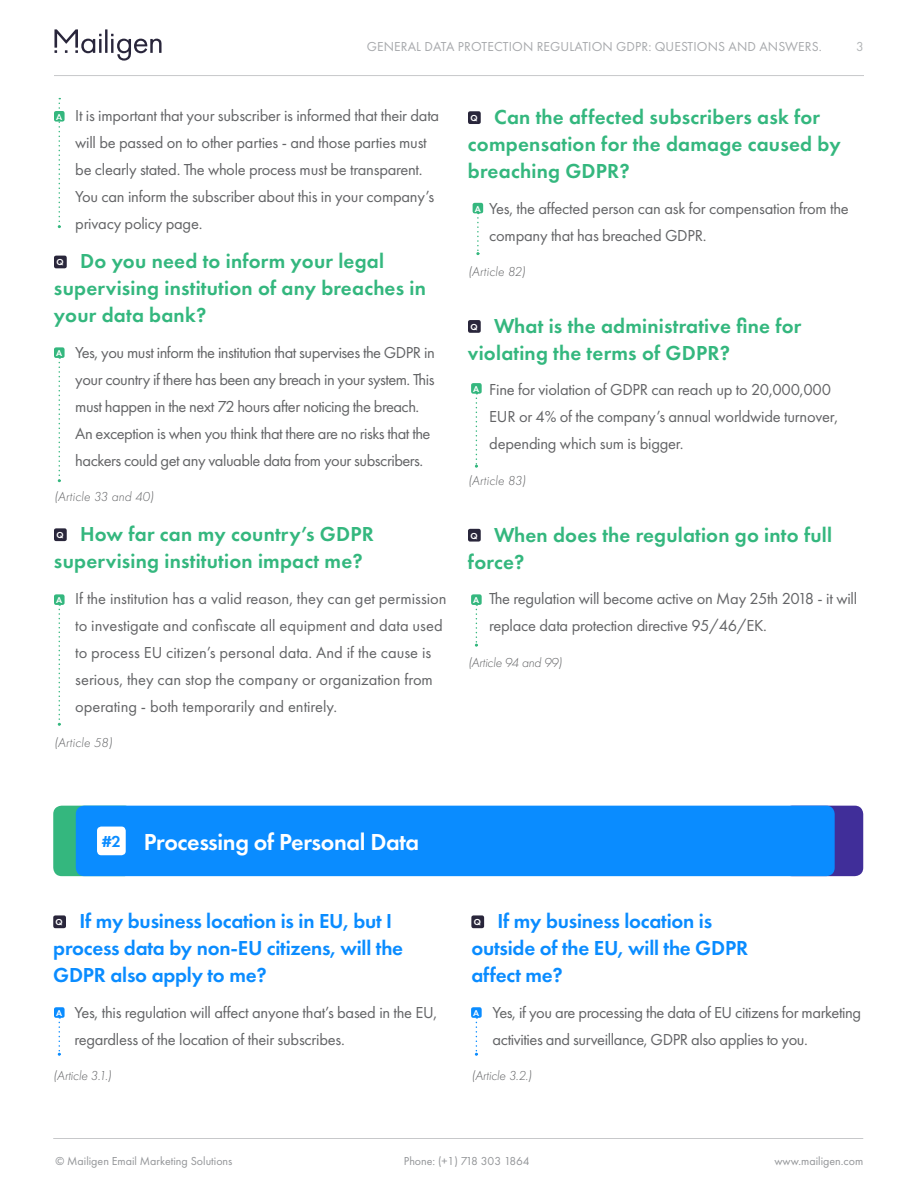
<style>
.page{position:relative;width:918px;height:1188px;background:#fff}
.page>*{position:absolute;margin:0;border:0;box-sizing:border-box;transform-origin:0 0}
.t1{font:600 24px "Futura PT";letter-spacing:-.015em;color:#fff}
.t2{font:600 21px/27px "Futura PT";letter-spacing:.01em;color:#34b77e}
.t3{font:600 21px/27px "Futura PT";letter-spacing:-.01em;color:#0a8cff}
.t4{font:16.5px/27px "Futura PT";letter-spacing:-.015em;color:#636466}
.t5{font:13.5px "Futura PT";letter-spacing:.01em;color:#a7a9ac}
.t6{font:italic 300 13.5px "Futura PT";letter-spacing:.01em;color:#636466}
.t7{font:italic 300 13.5px "Futura PT";letter-spacing:-.01em;color:#636466}
.t8{font:italic 300 13.5px "Futura PT";letter-spacing:-.015em;color:#636466}
.t9{font:13.5px "Futura PT";color:#b1b4b6}
.t10{font:12px "Futura PT";color:#939598}
.t11{font:600 9px "Futura PT";color:#fff}
.s1{font-size:16.5px;color:#0a8cff}
</style>
<div class="page">
<hr style="left:54px;top:75px;width:810px;height:1px;background:#c7c8ca">
<hr style="left:53px;top:1138px;width:810px;height:1px;background:#c7c8ca">
<hr style="left:105px;top:29px;width:3px;height:24px;background:#29263b">
<svg style="left:111px;top:34px;width:51px;height:27px"></svg>
<svg style="left:54px;top:29px;width:48px;height:24px"></svg>
<div style="left:54px;top:256px;width:13px;height:12px;background:#29263b;border-radius:2px"></div>
<div style="left:54px;top:528px;width:13px;height:13px;background:#29263b;border-radius:2px"></div>
<div style="left:468px;top:111px;width:13px;height:13px;background:#29263b;border-radius:2px"></div>
<div style="left:468px;top:320px;width:13px;height:13px;background:#29263b;border-radius:2px"></div>
<div style="left:468px;top:529px;width:13px;height:13px;background:#29263b;border-radius:2px"></div>
<div style="left:53px;top:915px;width:13px;height:13px;background:#29263b;border-radius:2px"></div>
<div style="left:471px;top:915px;width:13px;height:13px;background:#29263b;border-radius:2px"></div>
<div style="left:784px;top:806px;width:79px;height:70px;background:#402e99;border-radius:9px"></div>
<div style="left:53px;top:806px;width:80px;height:70px;background:#34b77e;border-radius:9px"></div>
<div style="left:76px;top:806px;width:759px;height:70px;background:#0a8cff;border-radius:9px"></div>
<div style="left:97px;top:827px;width:29px;height:28px;background:#fff;border-radius:4px"></div>
<div style="left:473px;top:203px;width:10px;height:10px;background:#34b77e;border-radius:2px"></div>
<div style="left:54px;top:347px;width:11px;height:11px;background:#34b77e;border-radius:2px"></div>
<div style="left:471px;top:383px;width:11px;height:11px;background:#34b77e;border-radius:2px"></div>
<div style="left:471px;top:594px;width:11px;height:11px;background:#34b77e;border-radius:2px"></div>
<div style="left:54px;top:594px;width:11px;height:11px;background:#34b77e;border-radius:2px"></div>
<div style="left:54px;top:1007px;width:11px;height:11px;background:#0a8cff;border-radius:2px"></div>
<div style="left:471px;top:1007px;width:11px;height:11px;background:#0a8cff;border-radius:2px"></div>
<div style="left:54px;top:111px;width:11px;height:11px;background:#34b77e;border-radius:2px"></div>
<svg style="left:476px;top:213px;width:3px;height:42px"></svg>
<svg style="left:58px;top:358px;width:3px;height:124px"></svg>
<svg style="left:475px;top:393px;width:3px;height:75px"></svg>
<svg style="left:475px;top:605px;width:3px;height:42px"></svg>
<svg style="left:58px;top:605px;width:3px;height:121px"></svg>
<svg style="left:58px;top:1017px;width:3px;height:39px"></svg>
<svg style="left:475px;top:1017px;width:3px;height:39px"></svg>
<svg style="left:58px;top:98px;width:3px;height:130px"></svg>
<p class="t5" style="left:367px;top:38px;width:457px">GENERAL DATA PROTECTION REGULATION GDPR: QUESTIONS AND ANSWERS.</p>
<p class="t9" style="left:856px;top:38px;width:9px">3</p>
<p class="t4" style="left:75px;top:102px;width:366px">It is important that your subscriber is informed that their data will be passed on to other parties - and those parties must be clearly stated. The whole process must be transparent.<br>You can inform the subscriber about this in your company’s privacy policy page.</p>
<p class="t2" style="left:468px;top:103px;width:374px;text-indent:26px">Can the affected subscribers ask for compensation for the damage caused by breaching GDPR?</p>
<p class="t4" style="left:489px;top:194px;width:361px">Yes, the affected person can ask for compensation from the company that has breached GDPR.</p>
<p class="t6" style="left:468px;top:264px;width:59px">(Article 82)</p>
<p class="t11" style="left:56px;top:111px;width:8px">A</p>
<p class="t11" style="left:470px;top:112px;width:9px">Q</p>
<p class="t11" style="left:475px;top:203px;width:8px">A</p>
<p class="t2" style="left:54px;top:248px;width:374px;text-indent:26px">Do you need to inform your legal supervising institution of any breaches in your data bank?</p>
<p class="t4" style="left:75px;top:339px;width:361px">Yes, you must inform the institution that supervises the GDPR in your country if there has been any breach in your system. This must happen in the next 72 hours after noticing the breach.<br>An exception is when you think that there are no risks that the hackers could get any valuable data from your subscribers.</p>
<p class="t6" style="left:54px;top:489px;width:101px">(Article 33 and 40)</p>
<p class="t11" style="left:56px;top:530px;width:9px">Q</p>
<p class="t11" style="left:56px;top:257px;width:9px">Q</p>
<p class="t2" style="left:468px;top:312px;width:335px;text-indent:26px">What is the administrative fine for violating the terms of GDPR?</p>
<p class="t4" style="left:489px;top:376px;width:350px">Fine for violation of GDPR can reach up to 20,000,000<br>EUR or 4% of the company’s annual worldwide turnover, depending which sum is bigger.</p>
<p class="t6" style="left:468px;top:473px;width:60px">(Article 83)</p>
<p class="t11" style="left:470px;top:321px;width:9px">Q</p>
<p class="t11" style="left:56px;top:347px;width:8px">A</p>
<p class="t11" style="left:473px;top:383px;width:8px">A</p>
<p class="t2" style="left:54px;top:520px;width:321px;text-indent:26px">How far can my country’s GDPR supervising institution impact me?</p>
<p class="t4" style="left:75px;top:585px;width:373px">If the institution has a valid reason, they can get permission to investigate and confiscate all equipment and data used to process EU citizen’s personal data. And if the cause is serious, they can stop the company or organization from operating - both temporarily and entirely.</p>
<p class="t6" style="left:54px;top:735px;width:60px">(Article 58)</p>
<p class="t2" style="left:468px;top:521px;width:366px;text-indent:26px">When does the regulation go into full force?</p>
<p class="t4" style="left:489px;top:585px;width:369px">The regulation will become active on May 25th 2018 - it will replace data protection directive 95/46/EK.</p>
<p class="t8" style="left:468px;top:654px;width:96px">(Article 94 and 99)</p>
<p class="t11" style="left:470px;top:530px;width:9px">Q</p>
<p class="t11" style="left:56px;top:594px;width:8px">A</p>
<p class="t11" style="left:473px;top:594px;width:8px">A</p>
<h1 class="t1" style="left:102px;top:827px;width:319px"><span class="s1">#2</span> Processing of Personal Data</h1>
<p class="t3" style="left:53px;top:907px;width:351px;text-indent:26px">If my business location is in EU, but I process data by non-EU citizens, will the<br>GDPR also apply to me?</p>
<p class="t4" style="left:75px;top:999px;width:364px">Yes, this regulation will affect anyone that’s based in the EU, regardless of the location of their subscribes.</p>
<p class="t7" style="left:53px;top:1068px;width:60px">(Article 3.1.)</p>
<p class="t3" style="left:471px;top:907px;width:278px;text-indent:26px">If my business location is outside of the EU, will the GDPR affect me?</p>
<p class="t4" style="left:493px;top:999px;width:370px">Yes, if you are processing the data of EU citizens for marketing activities and surveillance, GDPR also applies to you.</p>
<p class="t7" style="left:471px;top:1068px;width:62px">(Article 3.2.)</p>
<p class="t11" style="left:56px;top:917px;width:9px">Q</p>
<p class="t11" style="left:474px;top:917px;width:9px">Q</p>
<p class="t11" style="left:56px;top:1007px;width:8px">A</p>
<p class="t11" style="left:473px;top:1007px;width:8px">A</p>
<p class="t10" style="left:56px;top:1154px;width:179px">© Mailigen Email Marketing Solutions</p>
<p class="t10" style="left:404px;top:1154px;width:127px">Phone: (+1) 718 303 1864</p>
<p class="t10" style="left:774px;top:1154px;width:91px">www.mailigen.com</p>
</div>
